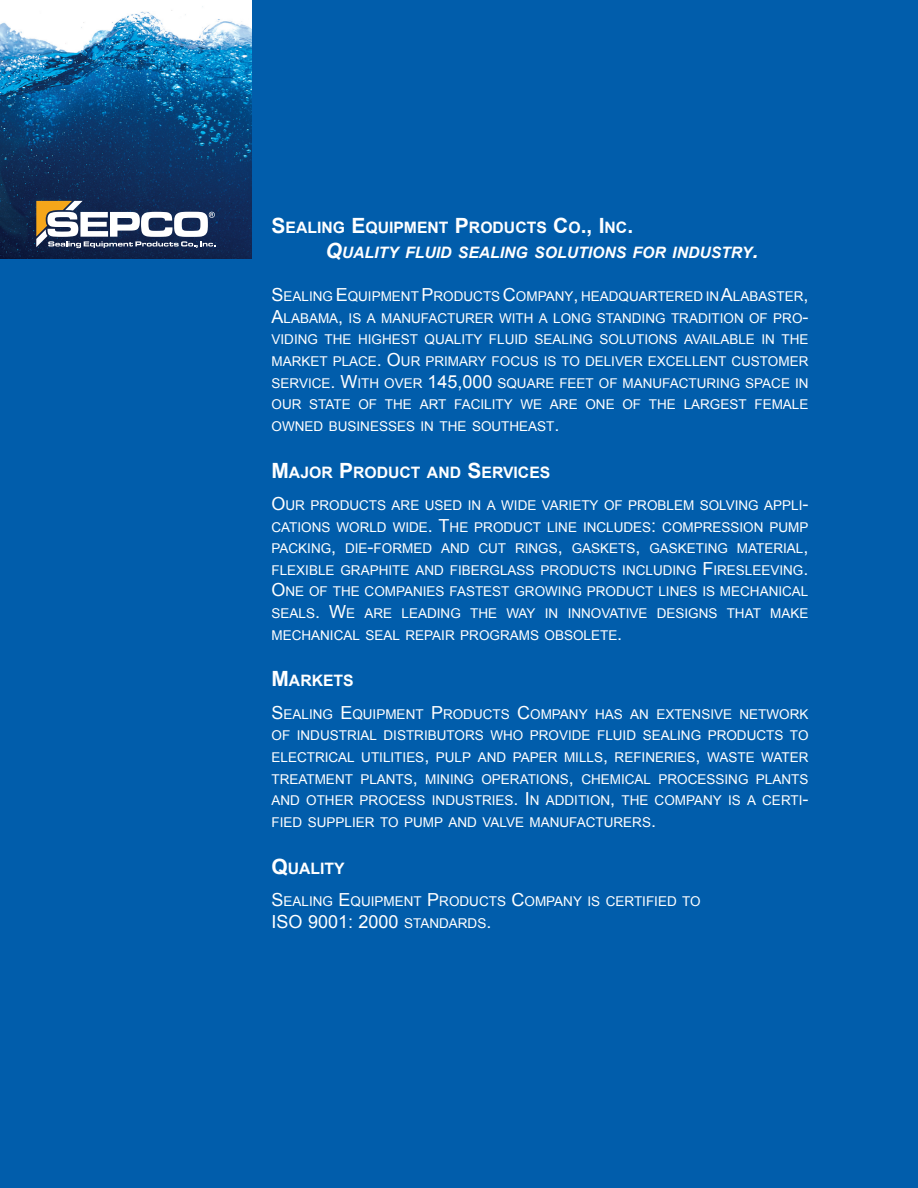
<style>
.page{position:relative;width:918px;height:1188px;background:#015dab}
.page>*{position:absolute;margin:0;border:0;box-sizing:border-box;transform-origin:0 0}
.t1{font:18px "Arial";color:#fff}
.t2{font:700 15.75px "Arial";color:#fff}
.t3{font:italic 700 15.75px "Arial";color:#fff}
.t4{font:13.5px/21.6px "Arial";color:#fff;text-align:justify}
.s1{font-size:21px}
.s2{font-size:18px}
.s3{font-size:13.5px}
</style>
<div class="page">
<img style="left:0;top:0;width:252px;height:259px">
<svg style="left:36px;top:201px;width:179px;height:47px;background:#767d8c"></svg>
<p class="t2" style="left:272px;top:217px;width:363px"><span class="s1">S</span>EALING <span class="s1">E</span>QUIPMENT <span class="s1">P</span>RODUCTS <span class="s1">C</span>O<span class="s1">., I</span> NC<span class="s1">.</span></p>
<p class="t3" style="left:326px;top:242px;width:434px"><span class="s1">Q</span>UALITY FLUID SEALING SOLUTIONS FOR INDUSTRY<span class="s1">.</span></p>
<p class="t4" style="left:272px;top:286px;width:539px"><span class="s2">S</span>EALING <span class="s2">E</span>QUIPMENT <span class="s2">P</span>RODUCTS <span class="s2">C</span>OMPANY<span class="s2">,</span> HEADQUARTERED IN<span class="s2">A</span>LABASTER<span class="s2">, A</span>LABAMA<span class="s2">,</span> IS A MANUFACTURER WITH A LONG STANDING TRADITION OF PRO<span class="s2">-</span>VIDING THE HIGHEST QUALITY FLUID SEALING SOLUTIONS AVAILABLE IN THE MARKET PLACE<span class="s2">. O</span>UR PRIMARY FOCUS IS TO DELIVER EXCELLENT CUSTOMER SERVICE<span class="s2">. W</span>ITH OVER <span class="s2">145,000</span> SQUARE FEET OF MANUFACTURING SPACE IN OUR STATE OF THE ART FACILITY WE ARE ONE OF THE LARGEST FEMALE OWNED BUSINESSES IN THE SOUTHEAST<span class="s2">.</span></p>
<p class="t2" style="left:272px;top:462px;width:279px"><span class="s1">M</span>AJOR <span class="s1">P</span>RODUCT AND <span class="s1">S</span>ERVICES</p>
<p class="t4" style="left:272px;top:495px;width:539px"><span class="s2">O</span>UR PRODUCTS ARE USED IN A WIDE VARIETY OF PROBLEM SOLVING APPLI<span class="s2">-</span>CATIONS WORLD WIDE<span class="s2">. T</span>HE PRODUCT LINE INCLUDES<span class="s2">:</span> COMPRESSION PUMP PACKING<span class="s2">,</span> DIE<span class="s2">-</span>FORMED AND CUT RINGS<span class="s2">,</span> GASKETS<span class="s2">,</span> GASKETING MATERIAL<span class="s2">, </span>FLEXIBLE GRAPHITE AND FIBERGLASS PRODUCTS INCLUDING <span class="s2">F</span>IRESLEEVING<span class="s2">.<br>O</span>NE OF THE COMPANIES FASTEST GROWING PRODUCT LINES IS MECHANICAL SEALS<span class="s2">. W</span>E ARE LEADING THE WAY IN INNOVATIVE DESIGNS THAT MAKE MECHANICAL SEAL REPAIR PROGRAMS OBSOLETE<span class="s2">.</span></p>
<p class="t2" style="left:272px;top:670px;width:82px"><span class="s1">M</span>ARKETS</p>
<p class="t4" style="left:272px;top:703px;width:539px"><span class="s2">S</span>EALING <span class="s2">E</span>QUIPMENT <span class="s2">P</span>RODUCTS <span class="s2">C</span>OMPANY HAS AN EXTENSIVE NETWORK OF INDUSTRIAL DISTRIBUTORS WHO PROVIDE FLUID SEALING PRODUCTS TO ELECTRICAL UTILITIES<span class="s2">,</span> PULP AND PAPER MILLS<span class="s2">,</span> REFINERIES<span class="s2">,</span> WASTE WATER TREATMENT PLANTS<span class="s2">,</span> MINING OPERATIONS<span class="s2">,</span> CHEMICAL PROCESSING PLANTS AND OTHER PROCESS INDUSTRIES<span class="s2">. I</span> N ADDITION<span class="s2">,</span> THE COMPANY IS A CERTI<span class="s2">-</span>FIED SUPPLIER TO PUMP AND VALVE MANUFACTURERS<span class="s2">.</span></p>
<p class="t2" style="left:272px;top:858px;width:75px"><span class="s1">Q</span>UALITY</p>
<p class="t4" style="left:272px;top:891px;width:431px"><span class="s2">S</span>EALING <span class="s2">E</span>QUIPMENT <span class="s2">P</span>RODUCTS <span class="s2">C</span>OMPANY IS CERTIFIED TO</p>
<p class="t1" style="left:272px;top:909px;width:221px">I SO 9001: 2000 <span class="s3">STANDARDS</span>.</p>
</div>
